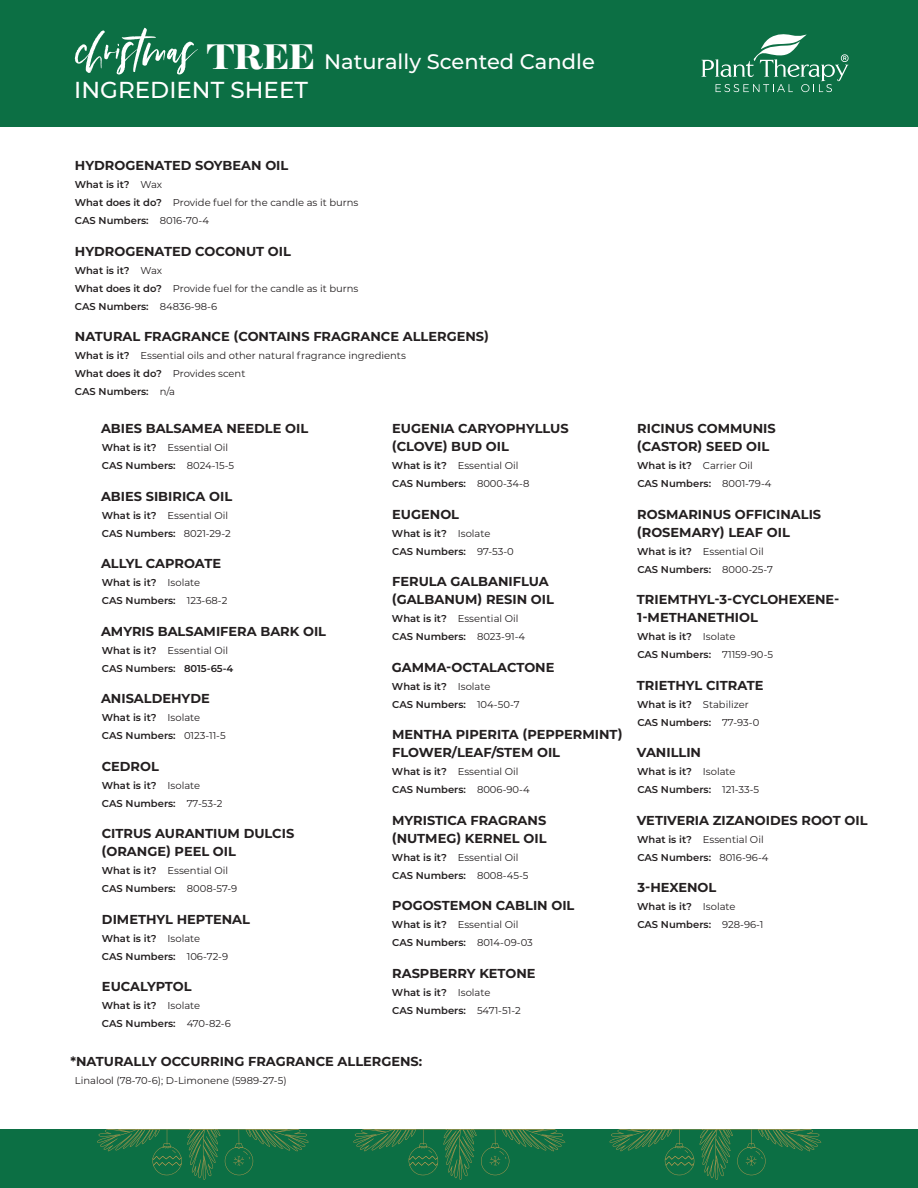
<style>
.page{position:relative;width:918px;height:1188px;background:#fff}
.page>*{position:absolute;margin:0;border:0;box-sizing:border-box;transform-origin:0 0}
.t1{font:500 23.1px "Montserrat";color:#fff}
.t2{font:500 21px "Montserrat";color:#fff}
.Natural_Fragrance_Na{font:700 12.9px/18px "Montserrat";color:#231f20}
.Ingredient_Name{font:700 12.9px "Montserrat";color:#231f20}
.Natural_Fragrance_In{font:600 10.05px "Montserrat";color:#231f20}
.Natural_Fragrance_In-2{font:10.05px "Montserrat";color:#231f20}
.Ingredient_Info{font:10.05px "Montserrat";color:#231f20}
.Ingredient_Info-2{font:600 10.05px "Montserrat";color:#231f20}
.s1{font-family:"luster brush";font-weight:400;font-size:58.5px}
.s2{font-family:"Temeraire Display";font-weight:900;font-size:34.5px}
.s3{font-weight:400}
.s4{font-weight:600}
</style>
<div class="page">
<div style="left:0;top:0;width:918px;height:126px;background:#0c6f44"></div>
<svg style="left:701px;top:34px;width:148px;height:58px"></svg>
<div style="left:0;top:1129px;width:918px;height:59px;background:#0c6f44"></div>
<svg style="left:353px;top:1129px;width:212px;height:51px"></svg>
<svg style="left:610px;top:1129px;width:211px;height:51px"></svg>
<svg style="left:97px;top:1129px;width:211px;height:51px"></svg>
<p class="t2" style="left:74px;top:46px;width:522px"><span class="s1">christmas</span> <span class="s2">TREE</span> Naturally Scented Candle</p>
<p class="t1" style="left:74px;top:73px;width:235px">INGREDIENT SHEET</p>
<p class="Ingredient_Name" style="left:75px;top:157px;width:215px">HYDROGENATED SOYBEAN OIL</p>
<p class="Ingredient_Info-2" style="left:75px;top:178px;width:89px">What is it? <span class="s3">Wax</span></p>
<p class="Ingredient_Info" style="left:75px;top:196px;width:285px"><span class="s4">What does it do?</span> Provide fuel for the candle as it burns</p>
<p class="Ingredient_Info-2" style="left:75px;top:214px;width:135px">CAS Numbers: <span class="s3">8016-70-4</span></p>
<p class="Ingredient_Name" style="left:75px;top:242px;width:217px">HYDROGENATED COCONUT OIL</p>
<p class="Natural_Fragrance_In" style="left:75px;top:263px;width:89px">What is it? <span class="s3">Wax</span></p>
<p class="Ingredient_Info" style="left:75px;top:281px;width:285px"><span class="s4">What does it do?</span> Provide fuel for the candle as it burns</p>
<p class="Natural_Fragrance_In" style="left:75px;top:299px;width:144px">CAS Numbers: <span class="s3">84836-98-6</span></p>
<p class="Natural_Fragrance_Na" style="left:75px;top:327px;width:416px">NATURAL FRAGRANCE (CONTAINS FRAGRANCE ALLERGENS)</p>
<p class="Ingredient_Info" style="left:75px;top:349px;width:333px"><span class="s4">What is it?</span> Essential oils and other natural fragrance ingredients</p>
<p class="Natural_Fragrance_In" style="left:75px;top:367px;width:172px">What does it do? <span class="s3">Provides scent</span></p>
<p class="Natural_Fragrance_In" style="left:75px;top:385px;width:102px">CAS Numbers: <span class="s3">n/a</span></p>
<p class="Natural_Fragrance_Na" style="left:101px;top:419px;width:209px">ABIES BALSAMEA NEEDLE OIL</p>
<p class="Natural_Fragrance_In-2" style="left:102px;top:441px;width:128px"><span class="s4">What is it?</span> Essential Oil</p>
<p class="Natural_Fragrance_In" style="left:102px;top:458px;width:134px">CAS Numbers: <span class="s3">8024-15-5</span></p>
<p class="Natural_Fragrance_Na" style="left:101px;top:486px;width:133px">ABIES SIBIRICA OIL</p>
<p class="Natural_Fragrance_In-2" style="left:102px;top:508px;width:128px"><span class="s4">What is it?</span> Essential Oil</p>
<p class="Natural_Fragrance_In" style="left:102px;top:526px;width:130px">CAS Numbers: <span class="s3">8021-29-2</span></p>
<p class="Natural_Fragrance_Na" style="left:101px;top:554px;width:122px">ALLYL CAPROATE</p>
<p class="Natural_Fragrance_In" style="left:102px;top:575px;width:100px">What is it? <span class="s3">Isolate</span></p>
<p class="Natural_Fragrance_In" style="left:102px;top:593px;width:127px">CAS Numbers: <span class="s3">123-68-2</span></p>
<p class="Natural_Fragrance_Na" style="left:101px;top:621px;width:227px">AMYRIS BALSAMIFERA BARK OIL</p>
<p class="Natural_Fragrance_In-2" style="left:102px;top:643px;width:128px"><span class="s4">What is it?</span> Essential Oil</p>
<p class="Natural_Fragrance_In" style="left:102px;top:661px;width:133px">CAS Numbers: 8015-65-4</p>
<p class="Natural_Fragrance_Na" style="left:101px;top:689px;width:110px">ANISALDEHYDE</p>
<p class="Natural_Fragrance_In" style="left:102px;top:710px;width:100px">What is it? <span class="s3">Isolate</span></p>
<p class="Natural_Fragrance_In" style="left:102px;top:728px;width:125px">CAS Numbers: <span class="s3">0123-11-5</span></p>
<p class="Natural_Fragrance_Na" style="left:102px;top:756px;width:59px">CEDROL</p>
<p class="Natural_Fragrance_In" style="left:102px;top:778px;width:100px">What is it? <span class="s3">Isolate</span></p>
<p class="Natural_Fragrance_In" style="left:102px;top:796px;width:122px">CAS Numbers: <span class="s3">77-53-2</span></p>
<p class="Natural_Fragrance_Na" style="left:102px;top:824px;width:194px">CITRUS AURANTIUM DULCIS (ORANGE) PEEL OIL</p>
<p class="Natural_Fragrance_In-2" style="left:102px;top:864px;width:128px"><span class="s4">What is it?</span> Essential Oil</p>
<p class="Natural_Fragrance_In" style="left:102px;top:881px;width:137px">CAS Numbers: <span class="s3">8008-57-9</span></p>
<p class="Natural_Fragrance_Na" style="left:102px;top:909px;width:150px">DIMETHYL HEPTENAL</p>
<p class="Natural_Fragrance_In" style="left:102px;top:931px;width:100px">What is it? <span class="s3">Isolate</span></p>
<p class="Natural_Fragrance_In" style="left:102px;top:949px;width:128px">CAS Numbers: <span class="s3">106-72-9</span></p>
<p class="Natural_Fragrance_Na" style="left:102px;top:977px;width:91px">EUCALYPTOL</p>
<p class="Natural_Fragrance_In" style="left:102px;top:998px;width:100px">What is it? <span class="s3">Isolate</span></p>
<p class="Natural_Fragrance_In" style="left:102px;top:1016px;width:130px">CAS Numbers: <span class="s3">470-82-6</span></p>
<p class="Natural_Fragrance_Na" style="left:392px;top:419px;width:178px">EUGENIA CARYOPHYLLUS (CLOVE) BUD OIL</p>
<p class="Natural_Fragrance_In-2" style="left:392px;top:459px;width:128px"><span class="s4">What is it?</span> Essential Oil</p>
<p class="Natural_Fragrance_In" style="left:392px;top:476px;width:139px">CAS Numbers: <span class="s3">8000-34-8</span></p>
<p class="Natural_Fragrance_Na" style="left:392px;top:504px;width:68px">EUGENOL</p>
<p class="Natural_Fragrance_In" style="left:392px;top:526px;width:100px">What is it? <span class="s3">Isolate</span></p>
<p class="Natural_Fragrance_In" style="left:392px;top:544px;width:123px">CAS Numbers: <span class="s3">97-53-0</span></p>
<p class="Natural_Fragrance_Na" style="left:392px;top:572px;width:164px">FERULA GALBANIFLUA (GALBANUM) RESIN OIL</p>
<p class="Natural_Fragrance_In-2" style="left:392px;top:612px;width:128px"><span class="s4">What is it?</span> Essential Oil</p>
<p class="Natural_Fragrance_In" style="left:392px;top:629px;width:134px">CAS Numbers: <span class="s3">8023-91-4</span></p>
<p class="Natural_Fragrance_Na" style="left:392px;top:657px;width:164px">GAMMA-OCTALACTONE</p>
<p class="Natural_Fragrance_In" style="left:392px;top:679px;width:100px">What is it? <span class="s3">Isolate</span></p>
<p class="Natural_Fragrance_In" style="left:392px;top:697px;width:129px">CAS Numbers: <span class="s3">104-50-7</span></p>
<p class="Natural_Fragrance_Na" style="left:392px;top:725px;width:232px">MENTHA PIPERITA (PEPPERMINT)<br>FLOWER/LEAF/STEM OIL</p>
<p class="Natural_Fragrance_In-2" style="left:392px;top:765px;width:128px"><span class="s4">What is it?</span> Essential Oil</p>
<p class="Natural_Fragrance_In" style="left:392px;top:782px;width:139px">CAS Numbers: <span class="s3">8006-90-4</span></p>
<p class="Natural_Fragrance_Na" style="left:392px;top:810px;width:156px">MYRISTICA FRAGRANS (NUTMEG) KERNEL OIL</p>
<p class="Natural_Fragrance_In-2" style="left:392px;top:850px;width:128px"><span class="s4">What is it?</span> Essential Oil</p>
<p class="Natural_Fragrance_In" style="left:392px;top:868px;width:138px">CAS Numbers: <span class="s3">8008-45-5</span></p>
<p class="Natural_Fragrance_Na" style="left:392px;top:896px;width:184px">POGOSTEMON CABLIN OIL</p>
<p class="Natural_Fragrance_In-2" style="left:392px;top:918px;width:128px"><span class="s4">What is it?</span> Essential Oil</p>
<p class="Natural_Fragrance_In" style="left:392px;top:935px;width:142px">CAS Numbers: <span class="s3">8014-09-03</span></p>
<p class="Natural_Fragrance_Na" style="left:392px;top:963px;width:145px">RASPBERRY KETONE</p>
<p class="Natural_Fragrance_In" style="left:392px;top:985px;width:100px">What is it? <span class="s3">Isolate</span></p>
<p class="Natural_Fragrance_In" style="left:392px;top:1003px;width:130px">CAS Numbers: <span class="s3">5471-51-2</span></p>
<p class="Ingredient_Name" style="left:70px;top:1052px;width:353px">*NATURALLY OCCURRING FRAGRANCE ALLERGENS:</p>
<p class="Ingredient_Info" style="left:75px;top:1073px;width:213px">Linalool (78-70-6); D-Limonene (5989-27-5)</p>
<p class="Natural_Fragrance_Na" style="left:637px;top:419px;width:140px">RICINUS COMMUNIS (CASTOR) SEED OIL</p>
<p class="Natural_Fragrance_In-2" style="left:637px;top:459px;width:117px"><span class="s4">What is it?</span> Carrier Oil</p>
<p class="Natural_Fragrance_In" style="left:637px;top:476px;width:136px">CAS Numbers: <span class="s3">8001-79-4</span></p>
<p class="Natural_Fragrance_Na" style="left:637px;top:504px;width:186px">ROSMARINUS OFFICINALIS (ROSEMARY) LEAF OIL</p>
<p class="Natural_Fragrance_In-2" style="left:637px;top:544px;width:128px"><span class="s4">What is it?</span> Essential Oil</p>
<p class="Natural_Fragrance_In" style="left:637px;top:562px;width:137px">CAS Numbers: <span class="s3">8000-25-7</span></p>
<p class="Natural_Fragrance_Na" style="left:637px;top:590px;width:204px">TRIEMTHYL-3-CYCLOHEXENE-<br>1-METHANETHIOL</p>
<p class="Natural_Fragrance_In" style="left:637px;top:629px;width:100px">What is it? <span class="s3">Isolate</span></p>
<p class="Natural_Fragrance_In" style="left:637px;top:647px;width:137px">CAS Numbers: <span class="s3">71159-90-5</span></p>
<p class="Natural_Fragrance_Na" style="left:637px;top:675px;width:128px">TRIETHYL CITRATE</p>
<p class="Natural_Fragrance_In-2" style="left:637px;top:697px;width:113px"><span class="s4">What is it?</span> Stabilizer</p>
<p class="Natural_Fragrance_In" style="left:637px;top:715px;width:123px">CAS Numbers: <span class="s3">77-93-0</span></p>
<p class="Natural_Fragrance_Na" style="left:637px;top:743px;width:66px">VANILLIN</p>
<p class="Natural_Fragrance_In" style="left:637px;top:764px;width:100px">What is it? <span class="s3">Isolate</span></p>
<p class="Natural_Fragrance_In" style="left:637px;top:782px;width:123px">CAS Numbers: <span class="s3">121-33-5</span></p>
<p class="Natural_Fragrance_Na" style="left:637px;top:810px;width:232px">VETIVERIA ZIZANOIDES ROOT OIL</p>
<p class="Natural_Fragrance_In-2" style="left:637px;top:832px;width:128px"><span class="s4">What is it?</span> Essential Oil</p>
<p class="Natural_Fragrance_In" style="left:637px;top:850px;width:133px">CAS Numbers: <span class="s3">8016-96-4</span></p>
<p class="Natural_Fragrance_Na" style="left:637px;top:878px;width:81px">3-HEXENOL</p>
<p class="Natural_Fragrance_In" style="left:637px;top:899px;width:100px">What is it? <span class="s3">Isolate</span></p>
<p class="Natural_Fragrance_In" style="left:637px;top:917px;width:128px">CAS Numbers: <span class="s3">928-96-1</span></p>
</div>
